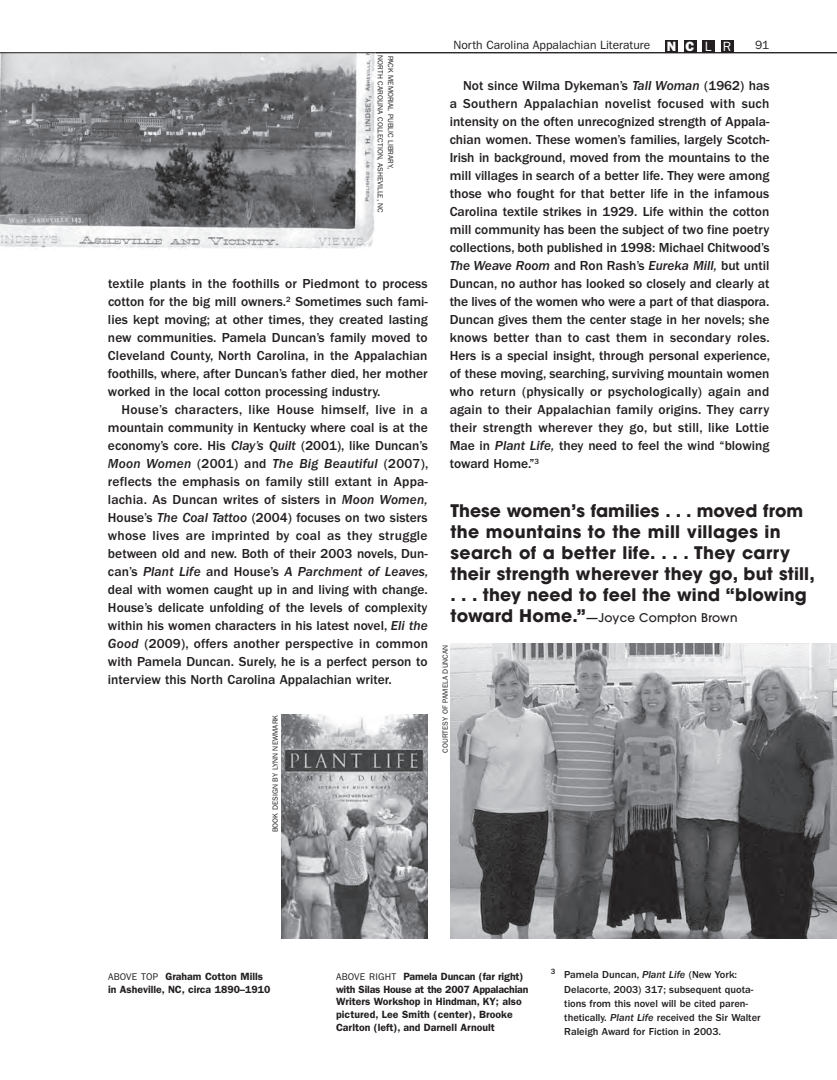
<style>
.page{position:relative;width:837px;height:1080px;background:#fff}
.page>*{position:absolute;margin:0;border:0;box-sizing:border-box;transform-origin:0 0}
.t1{font:700 17.25px/21px "Avant Garde";letter-spacing:.01em;color:#231f20}
.t2{font:500 13.5px/18px "Franklin Gothic";color:#231f20;text-align:justify}
.t3{font:12px "Franklin Gothic";color:#231f20}
.t4{font:500 12px "Avant Garde";color:#231f20}
.t5{font:600 10.5px/12.8px "Franklin Gothic";color:#231f20}
.t6{font:500 10.5px/14.2px "Franklin Gothic";color:#231f20}
.t7{font:9.75px "Franklin Gothic";color:#231f20}
.t8{font:7.5px/10.5px "Franklin Gothic";color:#231f20}
.s1{font-style:italic}
.s2{font-weight:800;font-size:13.5px;color:#fff}
.s3{font-size:13.5px;color:#fff}
.s4{font-weight:700;font-size:17.25px}
.s5{font-weight:400;font-size:9.75px}
</style>
<div class="page">
<div style="left:665px;top:40px;width:13px;height:13px;background:#231f20"></div>
<div style="left:684px;top:40px;width:12px;height:13px;background:#231f20"></div>
<div style="left:702px;top:40px;width:13px;height:13px;background:#231f20"></div>
<div style="left:721px;top:40px;width:13px;height:13px;background:#231f20"></div>
<img style="left:451px;top:644px;width:386px;height:294px">
<img style="left:0;top:53px;width:376px;height:197px">
<img style="left:281px;top:715px;width:147px;height:223px">
<hr style="left:0;top:52px;width:837px;height:1px;background:#231f20">
<p class="t8" style="left:396px;top:55px;width:159px;rotate:90deg">Pack Memorial public Library,<br>North Carolina Collection, Asheville, NC</p>
<p class="t2" style="left:108px;top:275px;width:321px">textile plants in the foothills or Piedmont to process cotton for the big mill owners.<sup>2</sup> Sometimes such fami&shy;lies kept moving; at other times, they created lasting new communities. Pamela Duncan’s family moved to Cleveland County, North Carolina, in the Appalachian foothills, where, after Duncan’s father died, her mother worked in the local cotton processing industry.</p>
<p class="t2" style="left:108px;top:401px;width:322px;text-indent:14px">House’s characters, like House himself, live in a mountain community in Kentucky where coal is at the economy’s core. His <span class="s1">Clay’s Quilt</span> (2001), like Duncan’s <span class="s1">Moon Women</span> (2001) and <span class="s1">The Big Beautiful</span> (2007), reflects the emphasis on family still extant in Appa&shy;lachia. As Duncan writes of sisters in <span class="s1">Moon Women, </span>House’s <span class="s1">The Coal Tattoo</span> (2004) focuses on two sisters whose lives are imprinted by coal as they struggle between old and new. Both of their 2003 novels, Dun&shy;can’s <span class="s1">Plant Life</span> and House’s <span class="s1">A Parchment of Leaves, </span>deal with women caught up in and living with change.<br>House’s delicate unfolding of the levels of complexity within his women characters in his latest novel, <span class="s1">Eli the Good</span> (2009), offers another perspective in common with Pamela Duncan. Surely, he is a perfect person to interview this North Carolina Appalachian writer.</p>
<p class="t8" style="left:270px;top:832px;width:118px;rotate:-90deg">Book design by Lynn Newmark</p>
<p class="t3" style="left:454px;top:38px;width:279px">North Carolina Appalachian Literature <span class="s2">N C</span> <span class="s3">L R</span></p>
<p class="t3" style="left:755px;top:38px;width:16px">91</p>
<p class="t2" style="left:450px;top:77px;width:322px;text-indent:14px">Not since Wilma Dykeman’s <span class="s1">Tall Woman</span> (1962) has a Southern Appalachian novelist focused with such intensity on the often unrecognized strength of Appala&shy;chian women. These women’s families, largely Scotch-Irish in background, moved from the mountains to the mill villages in search of a better life. They were among those who fought for that better life in the infamous Carolina textile strikes in 1929. Life within the cotton mill community has been the subject of two fine poetry collections, both published in 1998: Michael Chitwood’s <span class="s1">The Weave Room</span> and Ron Rash’s <span class="s1">Eureka Mill,</span> but until Duncan, no author has looked so closely and clearly at the lives of the women who were a part of that diaspora.<br>Duncan gives them the center stage in her novels; she knows better than to cast them in secondary roles.<br>Hers is a special insight, through personal experience, of these moving, searching, surviving mountain women who return (physically or psychologically) again and again to their Appalachian family origins. They carry their strength wherever they go, but still, like Lottie Mae in <span class="s1">Plant Life,</span> they need to feel the wind “blowing toward Home.”<sup>3</sup></p>
<p class="t1" style="left:451px;top:501px;width:366px">These women’s families . . . moved from the mountains to the mill villages in search of a better life. . . . They carry their strength wherever they go, but still, . . . they need to feel the wind “blowing</p>
<p class="t4" style="left:451px;top:611px;width:289px"><span class="s4">toward Home.”</span>—Joyce Compton Brown</p>
<p class="t8" style="left:440px;top:753px;width:109px;rotate:-90deg">Courtesy of Pamela Duncan</p>
<p class="t5" style="left:108px;top:970px;width:164px;text-indent:33px"><span class="s5">TOP</span> Graham Cotton Mills in Asheville, NC, circa 1890–1910</p>
<p class="t7" style="left:108px;top:971px;width:7px">above</p>
<p class="t5" style="left:336px;top:970px;width:194px;text-indent:68px">Pamela Duncan (far right) with Silas House at the 2007 Appalachian Writers Workshop in Hindman, KY; also pictured, Lee Smith (center), Brooke Carlton (left), and Darnell Arnoult</p>
<p class="t7" style="left:336px;top:971px;width:7px">above</p>
<p class="t7" style="left:369px;top:971px;width:7px">right</p>
<p class="t6" style="left:564px;top:968px;width:198px;text-indent:-14px"><sup>3</sup> Pamela Duncan, <span class="s1">Plant Life</span> (New York:<br>Delacorte, 2003) 317; subsequent quota&shy;tions from this novel will be cited paren&shy;thetically. <span class="s1">Plant Life</span> received the Sir Walter Raleigh Award for Fiction in 2003.</p>
</div>
